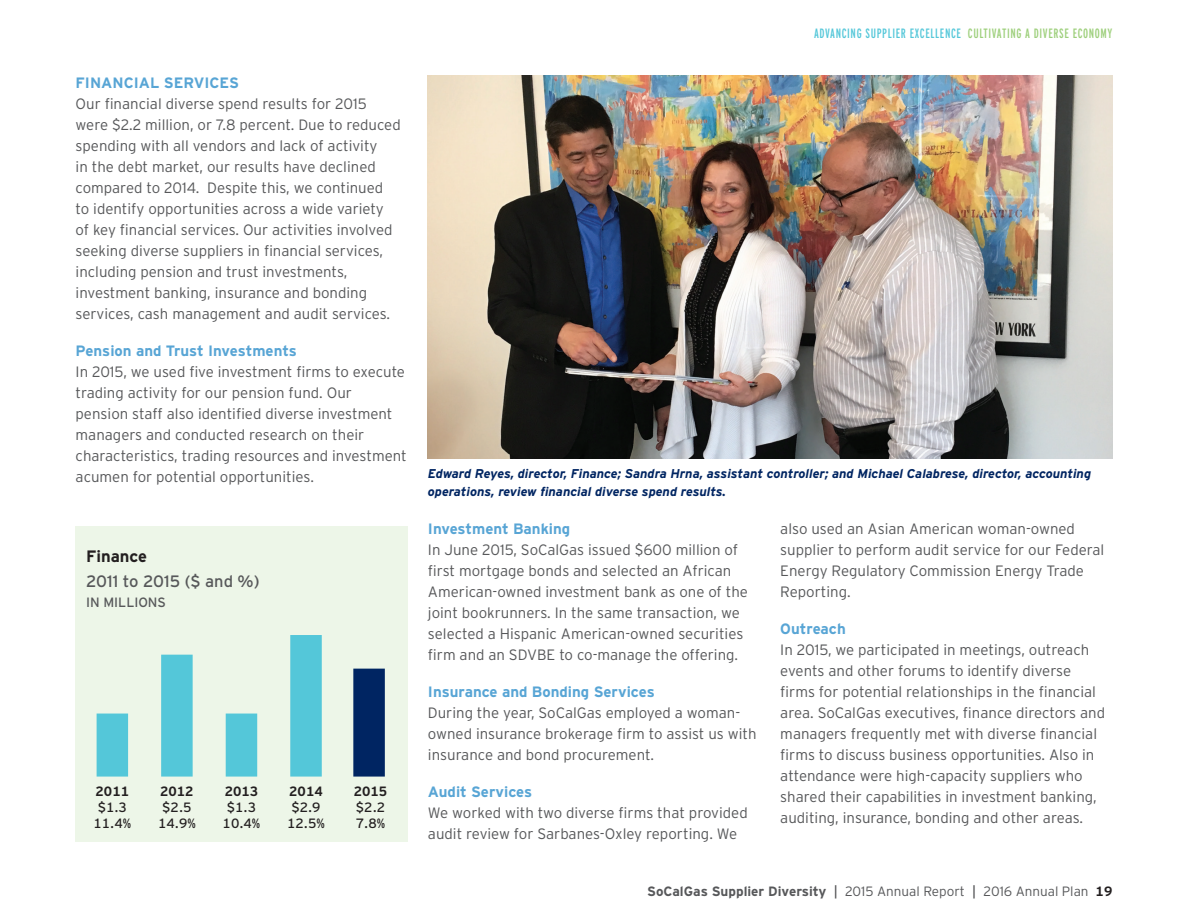
<style>
.page{position:relative;width:1188px;height:918px;background:#fff}
.page>*{position:absolute;margin:0;border:0;box-sizing:border-box;transform-origin:0 0}
.Chart_Head{font:16.5px "Interstate";color:#57585a}
.Chart_caption{font:700 16.5px "Interstate";color:#231f20}
._2016_bodycopy{font:300 15px/21px "Interstate";color:#57585a}
._2016_secondary_sub{font:700 15px "Interstate";color:#58a5d5}
.Sub_1{font:700 15px "Interstate";color:#58a5d5}
.t1{font:300 13.5px "Interstate";color:#57585a}
.t2{font:extra-condensed 13.5px "Interstate";letter-spacing:.045em;color:#54c7d9}
.Chart_caption_copy_9{font:13.5px "Interstate Regular Mono";color:#231f20}
.Chart_caption_copy_9-2{font:13.5px "Interstate Bold Mono";color:#231f20}
.Chart_Head-2{font:13.5px "Interstate";color:#57585a}
.Profile_Caption{font:italic 700 12.75px/18px "Interstate";color:#002562}
.s1{color:#9dcf7b}
.s2{font-weight:700}
.s3{font-weight:400}
.s4{font-family:"Interstate Bold Mono";font-weight:400;color:#231f20}
</style>
<div class="page">
<div style="left:76px;top:526px;width:332px;height:316px;background:#edf6e8"></div>
<div style="left:97px;top:714px;width:31px;height:63px;background:#54c7d9"></div>
<div style="left:161px;top:655px;width:32px;height:122px;background:#54c7d9"></div>
<div style="left:226px;top:714px;width:31px;height:63px;background:#54c7d9"></div>
<div style="left:290px;top:635px;width:32px;height:142px;background:#54c7d9"></div>
<div style="left:353px;top:669px;width:32px;height:108px;background:#002562"></div>
<img style="left:428px;top:76px;width:684px;height:383px">
<p class="Sub_1" style="left:76px;top:74px;width:165px">FINANCIAL SERVICES</p>
<p class="_2016_bodycopy" style="left:76px;top:93px;width:327px">Our financial diverse spend results for 2015 were $2.2 million, or 7.8 percent. Due to reduced spending with all vendors and lack of activity<br>in the debt market, our results have declined compared to 2014. Despite this, we continued<br>to identify opportunities across a wide variety of key financial services. Our activities involved seeking diverse suppliers in financial services, including pension and trust investments, investment banking, insurance and bonding services, cash management and audit services.</p>
<p class="_2016_secondary_sub" style="left:76px;top:342px;width:223px">Pension and Trust Investments</p>
<p class="_2016_bodycopy" style="left:76px;top:361px;width:333px">In 2015, we used five investment firms to execute trading activity for our pension fund. Our pension staff also identified diverse investment managers and conducted research on their characteristics, trading resources and investment acumen for potential opportunities.</p>
<p class="Chart_caption" style="left:86px;top:547px;width:62px">Finance</p>
<p class="Chart_Head" style="left:86px;top:572px;width:175px">2011 to 2015 ($ and %)</p>
<p class="Chart_Head-2" style="left:86px;top:594px;width:81px">IN MILLIONS</p>
<p class="Chart_caption_copy_9-2" style="left:96px;top:783px;width:35px">2011</p>
<p class="Chart_caption_copy_9" style="left:98px;top:800px;width:31px">$1.3</p>
<p class="Chart_caption_copy_9" style="left:94px;top:816px;width:39px">11.4%</p>
<p class="Chart_caption_copy_9-2" style="left:160px;top:783px;width:35px">2012</p>
<p class="Chart_caption_copy_9" style="left:162px;top:800px;width:31px">$2.5</p>
<p class="Chart_caption_copy_9" style="left:158px;top:816px;width:39px">14.9%</p>
<p class="Chart_caption_copy_9-2" style="left:225px;top:783px;width:35px">2013</p>
<p class="Chart_caption_copy_9" style="left:227px;top:800px;width:31px">$1.3</p>
<p class="Chart_caption_copy_9" style="left:223px;top:816px;width:39px">10.4%</p>
<p class="Chart_caption_copy_9-2" style="left:289px;top:783px;width:35px">2014</p>
<p class="Chart_caption_copy_9" style="left:291px;top:800px;width:31px">$2.9</p>
<p class="Chart_caption_copy_9" style="left:287px;top:816px;width:39px">12.5%</p>
<p class="Chart_caption_copy_9-2" style="left:354px;top:783px;width:35px">2015</p>
<p class="Chart_caption_copy_9" style="left:356px;top:800px;width:31px">$2.2</p>
<p class="Chart_caption_copy_9" style="left:356px;top:816px;width:31px">7.8%</p>
<p class="t2" style="left:814px;top:26px;width:300px">ADVANCING SUPPLIER EXCELLENCE <span class="s1">CULTIVATING A DIVERSE ECONOMY</span></p>
<p class="Profile_Caption" style="left:428px;top:464px;width:665px">Edward Reyes, director, Finance; Sandra Hrna, assistant controller; and Michael Calabrese, director, accounting operations, review financial diverse spend results.</p>
<p class="_2016_secondary_sub" style="left:428px;top:520px;width:144px">Investment Banking</p>
<p class="_2016_bodycopy" style="left:428px;top:539px;width:322px">In June 2015, SoCalGas issued $600 million of first mortgage bonds and selected an African American-owned investment bank as one of the joint bookrunners. In the same transaction, we selected a Hispanic American-owned securities firm and an SDVBE to co-manage the offering.</p>
<p class="_2016_secondary_sub" style="left:428px;top:683px;width:228px">Insurance and Bonding Services</p>
<p class="_2016_bodycopy" style="left:428px;top:702px;width:330px">During the year, SoCalGas employed a woman&shy;owned insurance brokerage firm to assist us with insurance and bond procurement.</p>
<p class="_2016_secondary_sub" style="left:428px;top:783px;width:106px">Audit Services</p>
<p class="_2016_bodycopy" style="left:428px;top:802px;width:321px">We worked with two diverse firms that provided audit review for Sarbanes-Oxley reporting. We</p>
<p class="_2016_bodycopy" style="left:780px;top:518px;width:325px">also used an Asian American woman-owned supplier to perform audit service for our Federal Energy Regulatory Commission Energy Trade Reporting.</p>
<p class="_2016_secondary_sub" style="left:780px;top:620px;width:67px">Outreach</p>
<p class="_2016_bodycopy" style="left:780px;top:639px;width:326px">In 2015, we participated in meetings, outreach events and other forums to identify diverse firms for potential relationships in the financial area. SoCalGas executives, finance directors and managers frequently met with diverse financial firms to discuss business opportunities. Also in attendance were high-capacity suppliers who shared their capabilities in investment banking, auditing, insurance, bonding and other areas.</p>
<p class="t1" style="left:647px;top:884px;width:467px"><span class="s2">SoCalGas Supplier Diversity</span> <span class="s3">|</span> 2015 Annual Report <span class="s3">|</span> 2016 Annual Plan <span class="s4">19</span></p>
</div>
